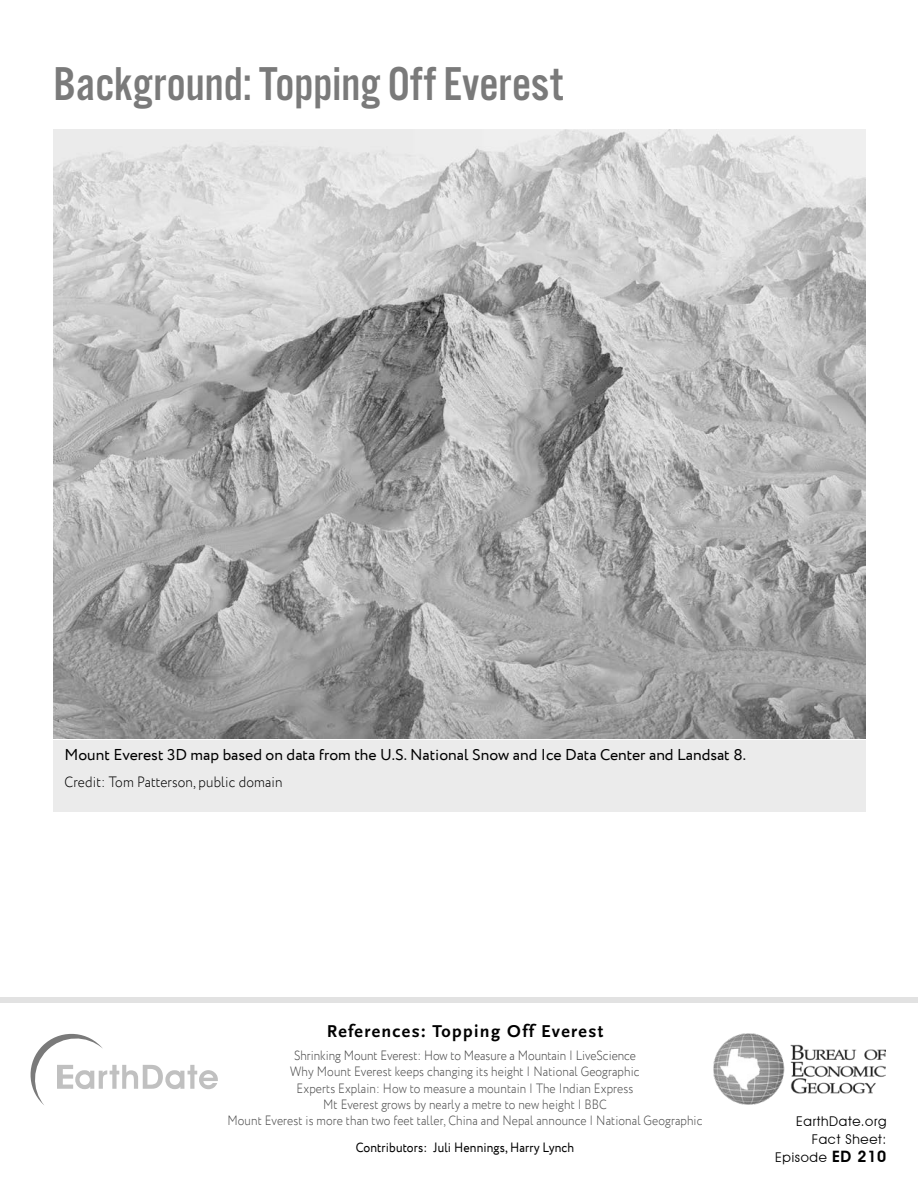
<style>
.page{position:relative;width:918px;height:1188px;background:#fff}
.page>*{position:absolute;margin:0;border:0;box-sizing:border-box;transform-origin:0 0}
.t1{font:49.35px "Alternate Got No 3 D";color:#7a7a7a}
.t2{font:700 18px "Scala Sans Pro";letter-spacing:.075em;color:#000}
.t3{font:15.75px "Circe";color:#000}
.t4{font:300 15px "Circe";letter-spacing:.01em;color:#000;scale:.9 1}
.t5{font:300 13.5px/16.2px "Circe";letter-spacing:.01em;color:#4b4b4b;text-align:center;scale:.87 1}
.t6{font:300 13.5px "Circe";color:#474747;scale:.87 1}
.t7{font:13.5px "Circe";letter-spacing:.01em;color:#000;scale:.9 1}
.t8{font:13.5px/18px "Avant Garde IT Cby BT";letter-spacing:.05em;color:#000;text-align:right}
.s1{font-weight:600;font-size:15.75px}
</style>
<div class="page">
<img style="left:713px;top:1034px;width:173px;height:71px">
<svg style="left:30px;top:1033px;width:188px;height:72px"></svg>
<div style="left:0;top:998px;width:918px;height:5px;background:#e2e2e2"></div>
<img style="left:54px;top:130px;width:812px;height:609px">
<div style="left:53px;top:740px;width:813px;height:71px;background:#ebebeb"></div>
<h1 class="t1" style="left:53px;top:58px;width:511px">Background: Topping Off Everest</h1>
<p class="t3" style="left:64px;top:744px;width:683px">Mount Everest 3D map based on data from the U.S. National Snow and Ice Data Center and Landsat 8.</p>
<p class="t4" style="left:64px;top:772px;width:244px">Credit: Tom Patterson, public domain</p>
<h2 class="t2" style="left:327px;top:1021px;width:278px">References: Topping Off Everest</h2>
<p class="t6" style="left:294px;top:1047px;width:394px">Shrinking Mount Everest: How to Measure a Mountain | LiveScience</p>
<p class="t5" style="left:227px;top:1064px;width:548px">Why Mount Everest keeps changing its height | National Geographic<br>Experts Explain: How to measure a mountain | The Indian Express<br>Mt Everest grows by nearly a metre to new height | BBC<br>Mount Everest is more than two feet taller, China and Nepal announce | National Geographic</p>
<p class="t7" style="left:356px;top:1139px;width:244px">Contributors: Juli Hennings, Harry Lynch</p>
<p class="t8" style="left:775px;top:1113px;width:113px">EarthDate.org<br>Fact Sheet:<br>Episode <span class="s1">ED 210</span></p>
</div>
